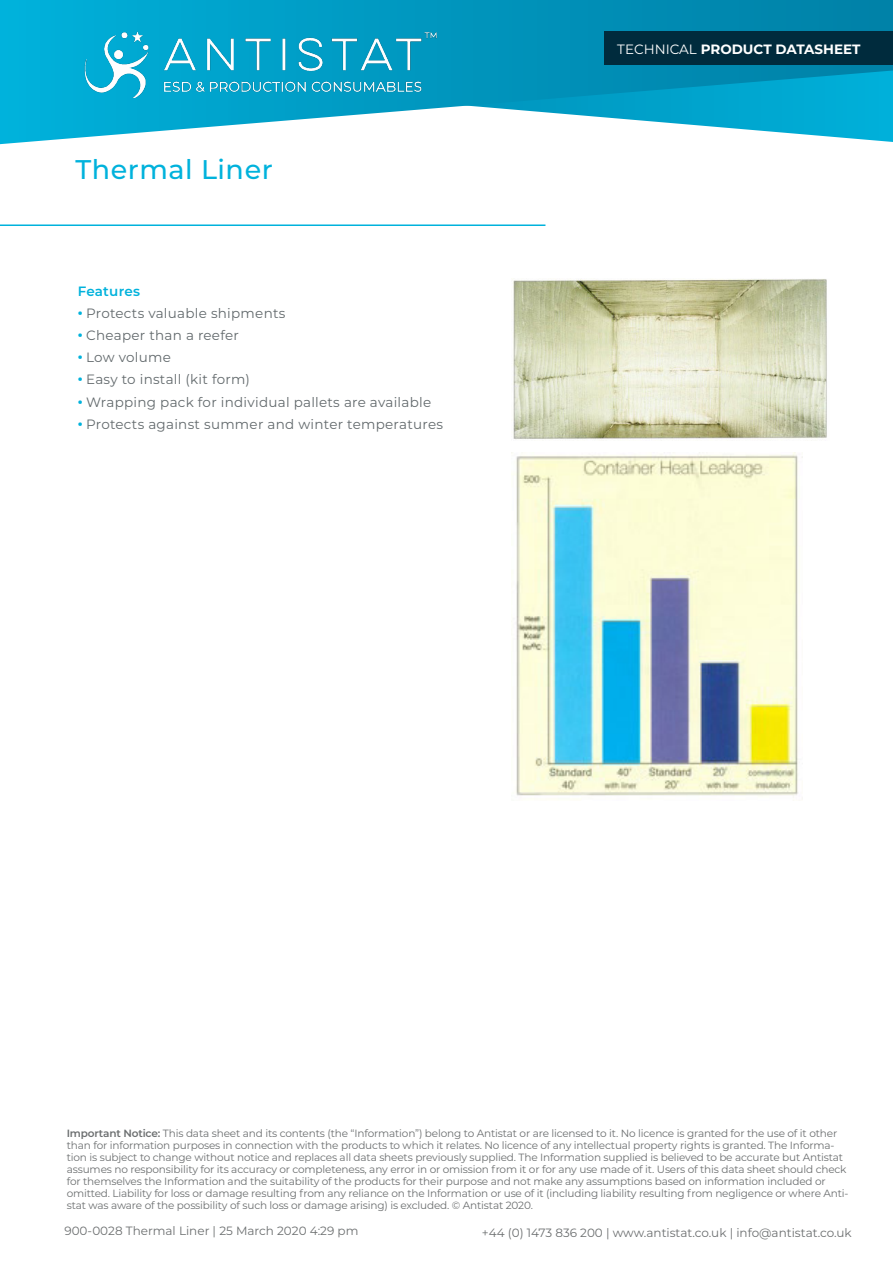
<style>
.page{position:relative;width:893px;height:1263px;background:#fff}
.page>*{position:absolute;margin:0;border:0;box-sizing:border-box;transform-origin:0 0}
.Heading_1{font:500 27px "Montserrat";letter-spacing:.02em;color:#00b2dc}
.t1{font:13.5px "Montserrat";letter-spacing:.02em;color:#62696c}
.t2{font:700 13.5px "Montserrat";color:#fff}
.Blue_Heading{font:600 13.5px "Montserrat";letter-spacing:.02em;color:#00b2dc}
.t3{font:12px "Montserrat";color:#6c6f70}
.t4{font:10.5px/12px "Montserrat";letter-spacing:-.015em;color:#6c6f70}
.s1{font-weight:900;color:#00b2dc}
.s2{font-weight:400}
.s3{font-weight:600}
</style>
<div class="page">
<svg style="left:0;top:0;width:893px;height:144px"></svg>
<hr style="left:0;top:224px;width:545px;height:2px;background:#00b2dc">
<div style="left:604px;top:31px;width:289px;height:34px;background:#002b3d"></div>
<img style="left:67px;top:22px;width:377px;height:75px">
<img style="left:513px;top:279px;width:314px;height:161px">
<img style="left:515px;top:453px;width:283px;height:344px">
<p class="Heading_1" style="left:75px;top:151px;width:199px">Thermal Liner</p>
<p class="Blue_Heading" style="left:78px;top:282px;width:64px">Features</p>
<p class="t1" style="left:78px;top:304px;width:209px"><span class="s1">∙</span> Protects valuable shipments</p>
<p class="t1" style="left:78px;top:326px;width:163px"><span class="s1">∙</span> Cheaper than a reefer</p>
<p class="t1" style="left:78px;top:348px;width:95px"><span class="s1">∙</span> Low volume</p>
<p class="t1" style="left:78px;top:370px;width:174px"><span class="s1">∙</span> Easy to install (kit form)</p>
<p class="t1" style="left:78px;top:393px;width:355px"><span class="s1">∙</span> Wrapping pack for individual pallets are available</p>
<p class="t1" style="left:78px;top:415px;width:367px"><span class="s1">∙</span> Protects against summer and winter temperatures</p>
<p class="t2" style="left:617px;top:39px;width:245px"><span class="s2">TECHNICAL</span> PRODUCT DATASHEET</p>
<p class="t4" style="left:67px;top:1127px;width:783px"><span class="s3">Important Notice:</span> This data sheet and its contents (the “Information”) belong to Antistat or are licensed to it. No licence is granted for the use of it other than for information purposes in connection with the products to which it relates. No licence of any intellectual property rights is granted. The Informa&shy;tion is subject to change without notice and replaces all data sheets previously supplied. The Information supplied is believed to be accurate but Antistat assumes no responsibility for its accuracy or completeness, any error in or omission from it or for any use made of it. Users of this data sheet should check for themselves the Information and the suitability of the products for their purpose and not make any assumptions based on information included or omitted. Liability for loss or damage resulting from any reliance on the Information or use of it (including liability resulting from negligence or where Anti&shy;stat was aware of the possibility of such loss or damage arising) is excluded. © Antistat 2020.</p>
<p class="t3" style="left:64px;top:1223px;width:296px">900-0028 Thermal Liner | 25 March 2020 4:29 pm</p>
<p class="t3" style="left:482px;top:1225px;width:371px">+44 (0) 1473 836 200 | www.antistat.co.uk | info@antistat.co.uk</p>
</div>
